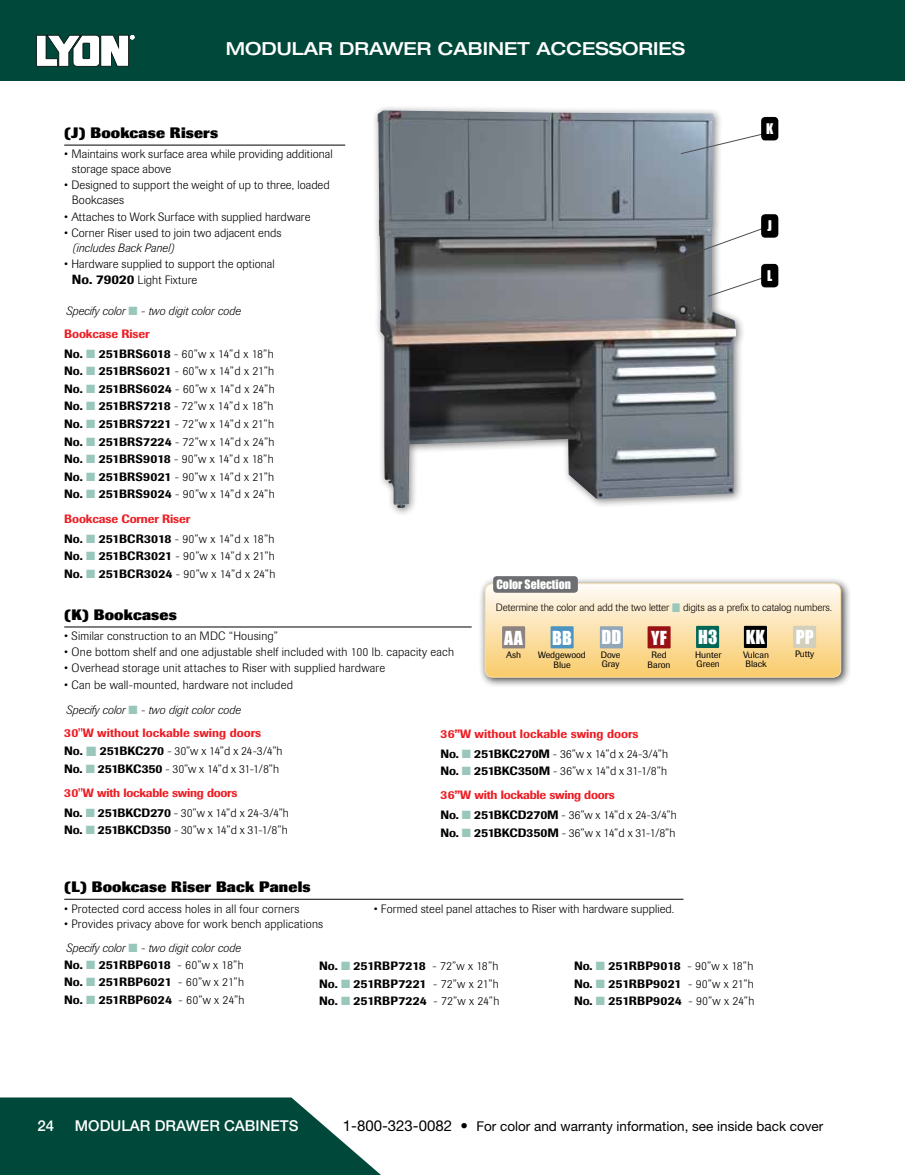
<style>
.page{position:relative;width:905px;height:1175px;background:#fff}
.page>*{position:absolute;margin:0;border:0;box-sizing:border-box;transform-origin:0 0}
.t1{font:500 expanded 18px "Helvetica Neue";color:#fff}
.t2{font:17.7px "Impact";letter-spacing:.005em;color:#fff}
.t3{font:800 15px "Imago";letter-spacing:.01em;color:#000}
.t4{font:500 15px "Helvetica Neue";color:#fff}
.t5{font:13.5px "Helvetica Neue";color:#000}
.t6{font:13.5px "Impact";color:#fff}
.t7{font:300 12px/17.5px "Imago";letter-spacing:.015em;color:#000}
.t8{font:500 12px/17.5px "Imago";letter-spacing:.005em;color:#000;text-align:justify}
.t9{font:500 12px/19.8px "Imago";letter-spacing:-.01em;color:#ed1d24}
.t10{font:300 12px/17.5px "Imago";letter-spacing:-.05em;color:#000}
.t11{font:italic 300 12px/23.2px "Imago";color:#000}
.t12{font:300 12px/17.5px "Imago";letter-spacing:-.025em;color:#000}
.t13{font:11.85px "Impact";color:#fff}
.t14{font:300 10.5px "Imago";letter-spacing:-.01em;color:#000}
.t15{font:9.15px/9.4px "Imago";color:#000}
.s1{font-weight:500;font-size:13.2px}
.s2{color:#99c7bc}
.s3{font-weight:500;font-style:normal;color:#ed1d24}
.s4{font-weight:500}
.s5{color:#000}
.s6{font-weight:300;color:#000}
.s7{font-weight:300;font-style:italic}
.s8{font-weight:300}
.s9{font-size:15px}
</style>
<div class="page">
<div style="left:0;top:0;width:904px;height:81px;background:#00483a"></div>
<svg style="left:0;top:1097px;width:380px;height:77px;background:#1f5e52"></svg>
<svg style="left:36px;top:35px;width:98px;height:32px"></svg>
<hr style="left:64px;top:626px;width:407px;height:1px;background:#000">
<hr style="left:64px;top:145px;width:281px;height:1px;background:#000">
<hr style="left:64px;top:899px;width:310px;height:1px;background:#000">
<hr style="left:374px;top:899px;width:309px;height:1px;background:#000">
<div style="left:372px;top:104px;width:374px;height:414px;background:#000;opacity:.5"></div>
<img style="left:377px;top:110px;width:359px;height:399px">
<svg style="left:680px;top:131px;width:91px;height:24px"></svg>
<svg style="left:707px;top:274px;width:65px;height:23px"></svg>
<svg style="left:657px;top:224px;width:115px;height:43px"></svg>
<div style="left:761px;top:117px;width:17px;height:23px;background:#000;border-radius:4px"></div>
<div style="left:761px;top:264px;width:17px;height:23px;background:#000;border-radius:4px"></div>
<div style="left:761px;top:214px;width:17px;height:24px;background:#000;border-radius:4px"></div>
<div style="left:478px;top:577px;width:373px;height:111px;background:#000;opacity:.75"></div>
<svg style="left:485px;top:583px;width:355px;height:94px;background:#fbe2b0"></svg>
<div style="left:484px;top:583px;width:357px;height:94px;border:1px solid #fce2af;border-radius:8px"></div>
<div style="left:493px;top:576px;width:85px;height:17px;background:#6d6e71;border-radius:4px"></div>
<div style="left:600px;top:626px;width:23px;height:22px;background:#91a6b7"></div>
<div style="left:793px;top:626px;width:23px;height:22px;background:#d3cfbd"></div>
<div style="left:550px;top:626px;width:23px;height:22px;background:#4b94c2"></div>
<div style="left:647px;top:626px;width:23px;height:22px;background:#9a1114"></div>
<div style="left:696px;top:626px;width:23px;height:22px;background:#065"></div>
<div style="left:743px;top:626px;width:24px;height:22px;background:#000"></div>
<div style="left:502px;top:626px;width:23px;height:22px;background:#8d8380"></div>
<h1 class="t1" style="left:226px;top:37px;width:460px">MODULAR DRAWER CABINET ACCESSORIES</h1>
<p class="t3" style="left:64px;top:124px;width:155px">(J) Bookcase Risers</p>
<p class="t7" style="left:72px;top:147px;width:262px;line-height:15px;text-indent:-8px">• Maintains work surface area while providing additional storage space above</p>
<p class="t7" style="left:72px;top:178px;width:259px;line-height:15px;text-indent:-8px">• Designed to support the weight of up to three, loaded<br>Bookcases</p>
<p class="t7" style="left:64px;top:208px;width:248px">• Attaches to Work Surface with supplied hardware</p>
<p class="t7" style="left:64px;top:224px;width:219px">• Corner Riser used to join two adjacent ends</p>
<p class="t11" style="left:72px;top:236px;width:104px">(includes Back Panel)</p>
<p class="t7" style="left:72px;top:255px;width:204px;line-height:16.5px;text-indent:-8px">• Hardware supplied to support the optional<br><span class="s1">No. 79020</span> Light Fixture</p>
<p class="t11" style="left:64px;top:299px;width:178px">Specify color <span class="s2">■</span> - two digit color code<br><span class="s3">Bookcase Riser</span></p>
<p class="t7" style="left:64px;top:345px;width:212px;text-align:justify"><span class="s4">No.</span> <span class="s2">■</span> <span class="s4">251BRS6018</span> - 60”w x 14”d x 18”h <span class="s4">No.</span> <span class="s2">■</span> <span class="s4">251BRS6021</span> - 60”w x 14”d x 21”h <span class="s4">No.</span> <span class="s2">■</span> <span class="s4">251BRS6024</span> - 60”w x 14”d x 24”h <span class="s4">No.</span> <span class="s2">■</span> <span class="s4">251BRS7218</span> - 72”w x 14”d x 18”h <span class="s4">No.</span> <span class="s2">■</span> <span class="s4">251BRS7221</span> - 72”w x 14”d x 21”h <span class="s4">No.</span> <span class="s2">■</span> <span class="s4">251BRS7224</span> - 72”w x 14”d x 24”h <span class="s4">No.</span> <span class="s2">■</span> <span class="s4">251BRS9018</span> - 90”w x 14”d x 18”h <span class="s4">No.</span> <span class="s2">■</span> <span class="s4">251BRS9021</span> - 90”w x 14”d x 21”h <span class="s4">No.</span> <span class="s2">■</span> <span class="s4">251BRS9024</span> - 90”w x 14”d x 24”h</p>
<p class="t9" style="left:64px;top:508px;width:212px">Bookcase Corner Riser<br><span class="s5">No.</span> <span class="s2">■</span> <span class="s5">251BCR3018</span> <span class="s6">- 90”w x 14”d x 18”h</span></p>
<p class="t12" style="left:64px;top:547px;width:213px"><span class="s4">No.</span> <span class="s2">■</span> <span class="s4">251BCR3021</span> - 90”w x 14”d x 21”h<br><span class="s4">No.</span> <span class="s2">■</span> <span class="s4">251BCR3024</span> - 90”w x 14”d x 24”h</p>
<p class="t13" style="left:496px;top:575px;width:76px">Color Selection</p>
<p class="t6" style="left:766px;top:118px;width:9px">K</p>
<p class="t6" style="left:767px;top:215px;width:6px">J</p>
<p class="t6" style="left:767px;top:265px;width:7px">L</p>
<p class="t3" style="left:64px;top:605px;width:114px">(K) Bookcases</p>
<p class="t7" style="left:64px;top:627px;width:215px">• Similar construction to an MDC “Housing”</p>
<p class="t7" style="left:64px;top:643px;width:391px">• One bottom shelf and one adjustable shelf included with 100 lb. capacity each</p>
<p class="t7" style="left:64px;top:659px;width:322px">• Overhead storage unit attaches to Riser with supplied hardware</p>
<p class="t7" style="left:64px;top:676px;width:230px">• Can be wall-mounted, hardware not included</p>
<p class="t14" style="left:496px;top:601px;width:337px">Determine the color and add the two letter <span class="s2">■</span> digits as a prefix to catalog numbers.</p>
<h2 class="t2" style="left:504px;top:624px;width:20px">AA</h2>
<p class="t15" style="left:506px;top:650px;width:16px">Ash</p>
<h2 class="t2" style="left:552px;top:624px;width:21px">BB</h2>
<p class="t15" style="left:538px;top:650px;width:49px;text-align:center">Wedgewood<br>Blue</p>
<h2 class="t2" style="left:601px;top:623px;width:21px">DD</h2>
<p class="t15" style="left:600px;top:650px;width:21px">Dove<br>Gray</p>
<h2 class="t2" style="left:651px;top:624px;width:17px">YF</h2>
<p class="t15" style="left:647px;top:650px;width:24px;text-align:center">Red<br>Baron</p>
<h2 class="t2" style="left:698px;top:623px;width:21px">H3</h2>
<p class="t15" style="left:695px;top:649px;width:28px">Hunter<br>Green</p>
<h2 class="t2" style="left:745px;top:623px;width:21px">KK</h2>
<p class="t15" style="left:743px;top:649px;width:28px">Vulcan<br>Black</p>
<h2 class="t2" style="left:795px;top:623px;width:19px">PP</h2>
<p class="t15" style="left:795px;top:649px;width:21px">Putty</p>
<p class="t11" style="left:64px;top:698px;width:198px">Specify color <span class="s2">■</span> - two digit color code<br><span class="s3">30"W without lockable swing doors</span></p>
<p class="t10" style="left:64px;top:742px;width:220px"><span class="s4">No.</span> <span class="s2">■</span> <span class="s4">251BKC270</span> - 30”w x 14”d x 24-3/4”h<br><span class="s4">No.</span> <span class="s2">■</span> <span class="s4">251BKC350</span> - 30”w x 14”d x 31-1/8”h</p>
<p class="t9" style="left:64px;top:782px;width:226px">30"W with lockable swing doors<br><span class="s5">No.</span> <span class="s2">■</span> <span class="s5">251BKCD270</span> <span class="s6">- 30”w x 14”d x 24-3/4”h</span></p>
<p class="t7" style="left:64px;top:821px;width:225px"><span class="s4">No.</span> <span class="s2">■</span> <span class="s4">251BKCD350</span> - 30”w x 14”d x 31-1/8”h</p>
<p class="t3" style="left:64px;top:877px;width:248px">(L) Bookcase Riser Back Panels</p>
<p class="t7" style="left:64px;top:899px;width:237px">• Protected cord access holes in all four corners</p>
<p class="t7" style="left:64px;top:914px;width:260px">• Provides privacy above for work bench applications</p>
<p class="t9" style="left:440px;top:723px;width:229px">36”W without lockable swing doors<br><span class="s5">No.</span> <span class="s2">■</span> <span class="s5">251BKC270M</span> <span class="s6">- 36”w x 14”d x 24-3/4”h</span></p>
<p class="t9" style="left:440px;top:758px;width:228px;line-height:24.3px"><span class="s5">No.</span> <span class="s2">■</span> <span class="s5">251BKC350M</span> <span class="s6">- 36”w x 14”d x 31-1/8”h<br></span>36”W with lockable swing doors</p>
<p class="t10" style="left:440px;top:806px;width:238px"><span class="s4">No.</span> <span class="s2">■</span> <span class="s4">251BKCD270M</span> - 36”w x 14”d x 24-3/4”h<br><span class="s4">No.</span> <span class="s2">■</span> <span class="s4">251BKCD350M</span> - 36”w x 14”d x 31-1/8”h</p>
<p class="t7" style="left:374px;top:899px;width:302px">• Formed steel panel attaches to Riser with hardware supplied.</p>
<p class="t8" style="left:64px;top:939px;width:182px;text-align:left"><span class="s7">Specify color</span> <span class="s2">■</span> <span class="s7">- two digit color code<br></span>No. <span class="s2">■</span> 251Rbp6018 <span class="s8">- 60”w x 18”h<br></span>No. <span class="s2">■</span> 251Rbp6021 <span class="s8">- 60”w x 21”h<br></span>No. <span class="s2">■</span> 251Rbp6024 <span class="s8">- 60”w x 24”h</span></p>
<p class="t8" style="left:319px;top:957px;width:182px">No. <span class="s2">■</span> 251Rbp7218 <span class="s8">- 72”w x 18”h </span>No. <span class="s2">■</span> 251Rbp7221 <span class="s8">- 72”w x 21”h </span>No. <span class="s2">■</span> 251Rbp7224 <span class="s8">- 72”w x 24”h</span></p>
<p class="t8" style="left:574px;top:957px;width:182px">No. <span class="s2">■</span> 251Rbp9018 <span class="s8">- 90”w x 18”h </span>No. <span class="s2">■</span> 251Rbp9021 <span class="s8">- 90”w x 21”h </span>No. <span class="s2">■</span> 251Rbp9024 <span class="s8">- 90”w x 24”h</span></p>
<p class="t4" style="left:37px;top:1117px;width:18px">24</p>
<p class="t4" style="left:75px;top:1117px;width:225px">MODULAR DRAWER CABINETS</p>
<p class="t5" style="left:343px;top:1118px;width:482px"><span class="s9">1-800-323-0082 •</span> For color and warranty information, see inside back cover</p>
</div>
